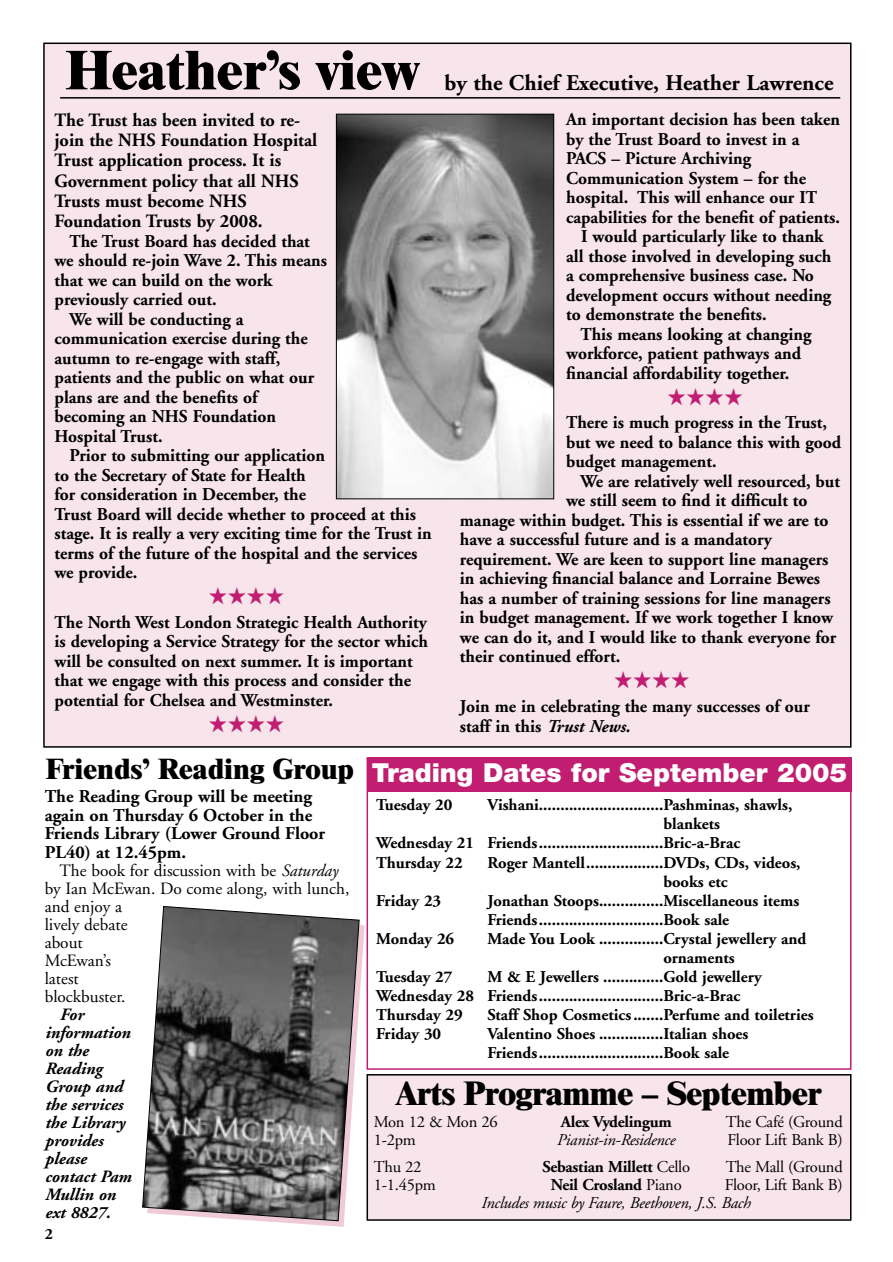
<style>
.page{position:relative;width:893px;height:1262px;background:#fff}
.page>*{position:absolute;margin:0;border:0;box-sizing:border-box;transform-origin:0 0}
.t1{font:800 54px "Times";color:#000}
.t2{font:800 33px "Times";letter-spacing:-.015em;color:#000}
.t3{font:800 28.5px "Times";color:#000}
.t4{font:900 26.25px "Helvetica Neue";color:#fff}
.t5{font:24px "Zapf Dingbats";color:#c11d71}
.t6{font:700 22.5px "Adobe Garamond";color:#000}
.t7{font:700 18.75px/20.2px "Adobe Garamond";color:#000}
.t8{font:700 18px/19.5px "Adobe Garamond";color:#000}
.t9{font:17.25px/18px "Adobe Garamond";color:#000}
.t10{font:italic 700 17.25px/18px "Adobe Garamond";color:#000}
.t11{font:700 16.5px/19px "Adobe Garamond";color:#000}
.t12{font:16.5px "Adobe Garamond";letter-spacing:-.015em;color:#000}
.t13{font:italic 16.5px "Adobe Garamond";letter-spacing:-.015em;color:#000}
.t14{font:700 15.75px "Adobe Garamond";color:#000}
.s1{font-style:italic}
.s2{font-weight:400}
</style>
<div class="page">
<div style="left:366px;top:757px;width:485px;height:312px;border:2px solid #c11d71"></div>
<div style="left:44px;top:43px;width:806px;height:704px;background:#f7e5eb"></div>
<hr style="left:60px;top:97px;width:780px;height:2px;background:#000">
<img style="left:338px;top:116px;width:214px;height:381px">
<div style="left:336px;top:114px;width:218px;height:385px;border:1px solid #000"></div>
<div style="left:367px;top:757px;width:484px;height:34px;background:#c11d71"></div>
<div style="left:367px;top:1074px;width:483px;height:146px;background:#f7e5eb"></div>
<div style="left:366px;top:1074px;width:485px;height:146px;border:2px solid #000"></div>
<svg style="left:262px;top:925px;width:102px;height:301px"></svg>
<svg style="left:142px;top:906px;width:218px;height:315px;background:#706f70"></svg>
<h1 class="t1" style="left:66px;top:51px;width:355px">Heather’s view</h1>
<p class="t7" style="left:54px;top:111px;width:264px">The Trust has been invited to re&shy;join the NHS Foundation Hospital<br>Trust application process. It is<br>Government policy that all NHS<br>Trusts must become NHS<br>Foundation Trusts by 2008.</p>
<p class="t8" style="left:69px;top:233px;width:242px">The Trust Board has decided that</p>
<p class="t8" style="left:54px;top:252px;width:274px">we should re-join Wave 2. This means</p>
<p class="t8" style="left:54px;top:272px;width:219px">that we can build on the work</p>
<p class="t8" style="left:54px;top:291px;width:164px">previously carried out.</p>
<p class="t8" style="left:69px;top:311px;width:175px">We will be conducting a</p>
<p class="t8" style="left:54px;top:330px;width:255px">communication exercise during the</p>
<p class="t8" style="left:54px;top:350px;width:227px">autumn to re-engage with staff,</p>
<p class="t8" style="left:54px;top:369px;width:261px">patients and the public on what our</p>
<p class="t8" style="left:54px;top:389px;width:205px">plans are and the benefits of</p>
<p class="t8" style="left:54px;top:408px;width:223px">becoming an NHS Foundation</p>
<p class="t8" style="left:54px;top:428px;width:110px">Hospital Trust.</p>
<p class="t8" style="left:69px;top:447px;width:257px">Prior to submitting our application</p>
<p class="t8" style="left:54px;top:467px;width:253px">to the Secretary of State for Health</p>
<p class="t8" style="left:54px;top:486px;width:253px">for consideration in December, the</p>
<p class="t8" style="left:54px;top:506px;width:363px">Trust Board will decide whether to proceed at this</p>
<p class="t8" style="left:54px;top:525px;width:378px">stage. It is really a very exciting time for the Trust in</p>
<p class="t8" style="left:54px;top:545px;width:364px">terms of the future of the hospital and the services</p>
<p class="t8" style="left:54px;top:564px;width:84px">we provide.</p>
<h3 class="t5" style="left:208px;top:584px;width:77px">★★★★</h3>
<p class="t8" style="left:54px;top:614px;width:375px">The North West London Strategic Health Authority is developing a Service Strategy for the sector which will be consulted on next summer. It is important that we engage with this process and consider the potential for Chelsea and Westminster.</p>
<h3 class="t5" style="left:208px;top:712px;width:77px">★★★★</h3>
<p class="t6" style="left:444px;top:74px;width:390px">by the Chief Executive, Heather Lawrence</p>
<p class="t8" style="left:566px;top:111px;width:275px">An important decision has been taken</p>
<p class="t8" style="left:566px;top:131px;width:235px">by the Trust Board to invest in a</p>
<p class="t8" style="left:566px;top:150px;width:186px">PACS – Picture Archiving</p>
<p class="t8" style="left:566px;top:170px;width:241px">Communication System – for the</p>
<p class="t8" style="left:566px;top:189px;width:252px">hospital. This will enhance our IT</p>
<p class="t8" style="left:566px;top:209px;width:275px">capabilities for the benefit of patients.</p>
<p class="t8" style="left:581px;top:228px;width:244px">I would particularly like to thank</p>
<p class="t8" style="left:566px;top:248px;width:266px">all those involved in developing such</p>
<p class="t8" style="left:566px;top:267px;width:249px">a comprehensive business case. No</p>
<p class="t8" style="left:566px;top:287px;width:267px">development occurs without needing</p>
<p class="t8" style="left:566px;top:306px;width:202px">to demonstrate the benefits.</p>
<p class="t8" style="left:580px;top:326px;width:232px">This means looking at changing</p>
<p class="t8" style="left:566px;top:345px;width:236px">workforce, patient pathways and</p>
<p class="t8" style="left:566px;top:365px;width:225px">financial affordability together.</p>
<h3 class="t5" style="left:667px;top:385px;width:77px">★★★★</h3>
<p class="t8" style="left:566px;top:415px;width:276px">There is much progress in the Trust, but we need to balance this with good budget management.</p>
<p class="t8" style="left:580px;top:473px;width:261px">We are relatively well resourced, but</p>
<p class="t8" style="left:566px;top:492px;width:243px">we still seem to find it difficult to</p>
<p class="t8" style="left:460px;top:512px;width:370px">manage within budget. This is essential if we are to</p>
<p class="t8" style="left:460px;top:531px;width:313px">have a successful future and is a mandatory</p>
<p class="t8" style="left:460px;top:551px;width:370px">requirement. We are keen to support line managers</p>
<p class="t8" style="left:460px;top:570px;width:362px">in achieving financial balance and Lorraine Bewes</p>
<p class="t8" style="left:460px;top:590px;width:372px">has a number of training sessions for line managers</p>
<p class="t8" style="left:460px;top:609px;width:374px">in budget management. If we work together I know</p>
<p class="t8" style="left:460px;top:629px;width:378px">we can do it, and I would like to thank everyone for</p>
<p class="t8" style="left:460px;top:648px;width:162px">their continued effort.</p>
<h3 class="t5" style="left:614px;top:668px;width:77px">★★★★</h3>
<p class="t8" style="left:460px;top:698px;width:351px">Join me in celebrating the many successes of our staff in this <span class="s1">Trust News.</span></p>
<h3 class="t3" style="left:46px;top:758px;width:310px">Friends’ Reading Group</h3>
<p class="t8" style="left:45px;top:788px;width:282px;line-height:18.8px">The Reading Group will be meeting again on Thursday 6 October in the<br>Friends Library (Lower Ground Floor<br>PL40) at 12.45pm.</p>
<p class="t9" style="left:45px;top:863px;width:306px;text-indent:15px">The book for discussion with be <span class="s1">Saturday </span>by Ian McEwan. Do come along, with lunch, and enjoy a<br>lively debate<br>about<br>McEwan’s<br>latest<br>blockbuster.</p>
<p class="t10" style="left:45px;top:1007px;width:88px;text-indent:15px">For information on the<br>Reading<br>Group and the services the Library provides please contact Pam<br>Mullin on ext 8827.</p>
<p class="t14" style="left:45px;top:1227px;width:10px">2</p>
<h3 class="t4" style="left:372px;top:763px;width:476px">Trading Dates for September 2005</h3>
<p class="t11" style="left:376px;top:797px;width:78px">Tuesday 20</p>
<p class="t11" style="left:487px;top:797px;width:306px">Vishani.............................Pashminas, shawls,</p>
<p class="t11" style="left:663px;top:816px;width:58px">blankets</p>
<p class="t11" style="left:376px;top:835px;width:365px">Wednesday 21 Friends.............................Bric-a-Brac</p>
<p class="t11" style="left:376px;top:854px;width:88px">Thursday 22</p>
<p class="t11" style="left:663px;top:854px;width:139px;text-indent:-176px">Roger Mantell..................DVDs, CDs, videos, books etc</p>
<p class="t11" style="left:376px;top:892px;width:66px">Friday 23</p>
<p class="t11" style="left:487px;top:892px;width:313px">Jonathan Stoops...............Miscellaneous items<br>Friends.............................Book sale</p>
<p class="t11" style="left:376px;top:930px;width:79px">Monday 26</p>
<p class="t11" style="left:663px;top:930px;width:145px;text-indent:-176px">Made You Look ...............Crystal jewellery and ornaments</p>
<p class="t11" style="left:376px;top:968px;width:78px">Tuesday 27</p>
<p class="t11" style="left:376px;top:968px;width:387px;text-indent:111px">M &amp; E Jewellers ..............Gold jewellery<br>Wednesday 28 Friends.............................Bric-a-Brac<br>Thursday 29</p>
<p class="t11" style="left:487px;top:1007px;width:328px">Staff Shop Cosmetics.......Perfume and toiletries</p>
<p class="t11" style="left:376px;top:1026px;width:66px">Friday 30</p>
<p class="t11" style="left:487px;top:1026px;width:262px">Valentino Shoes ...............Italian shoes<br>Friends.............................Book sale</p>
<h2 class="t2" style="left:396px;top:1081px;width:426px">Arts Programme – September</h2>
<p class="t12" style="left:374px;top:1115px;width:125px">Mon 12 &amp; Mon 26</p>
<p class="t11" style="left:560px;top:1113px;width:112px">Alex Vydelingum</p>
<p class="t12" style="left:725px;top:1115px;width:118px">The Café (Ground</p>
<p class="t12" style="left:374px;top:1133px;width:44px">1-2pm</p>
<p class="t13" style="left:556px;top:1133px;width:120px">Pianist-in-Residence</p>
<p class="t12" style="left:727px;top:1133px;width:117px">Floor Lift Bank B)</p>
<p class="t12" style="left:374px;top:1159px;width:49px">Thu 22</p>
<p class="t11" style="left:542px;top:1158px;width:149px">Sebastian Millett <span class="s2">Cello</span></p>
<p class="t12" style="left:725px;top:1159px;width:119px">The Mall (Ground</p>
<p class="t12" style="left:374px;top:1177px;width:64px">1-1.45pm</p>
<p class="t11" style="left:551px;top:1176px;width:132px">Neil Crosland <span class="s2">Piano</span></p>
<p class="t12" style="left:724px;top:1177px;width:119px">Floor, Lift Bank B)</p>
<p class="t13" style="left:481px;top:1195px;width:271px">Includes music by Faure, Beethoven, J.S. Bach</p>
</div>
